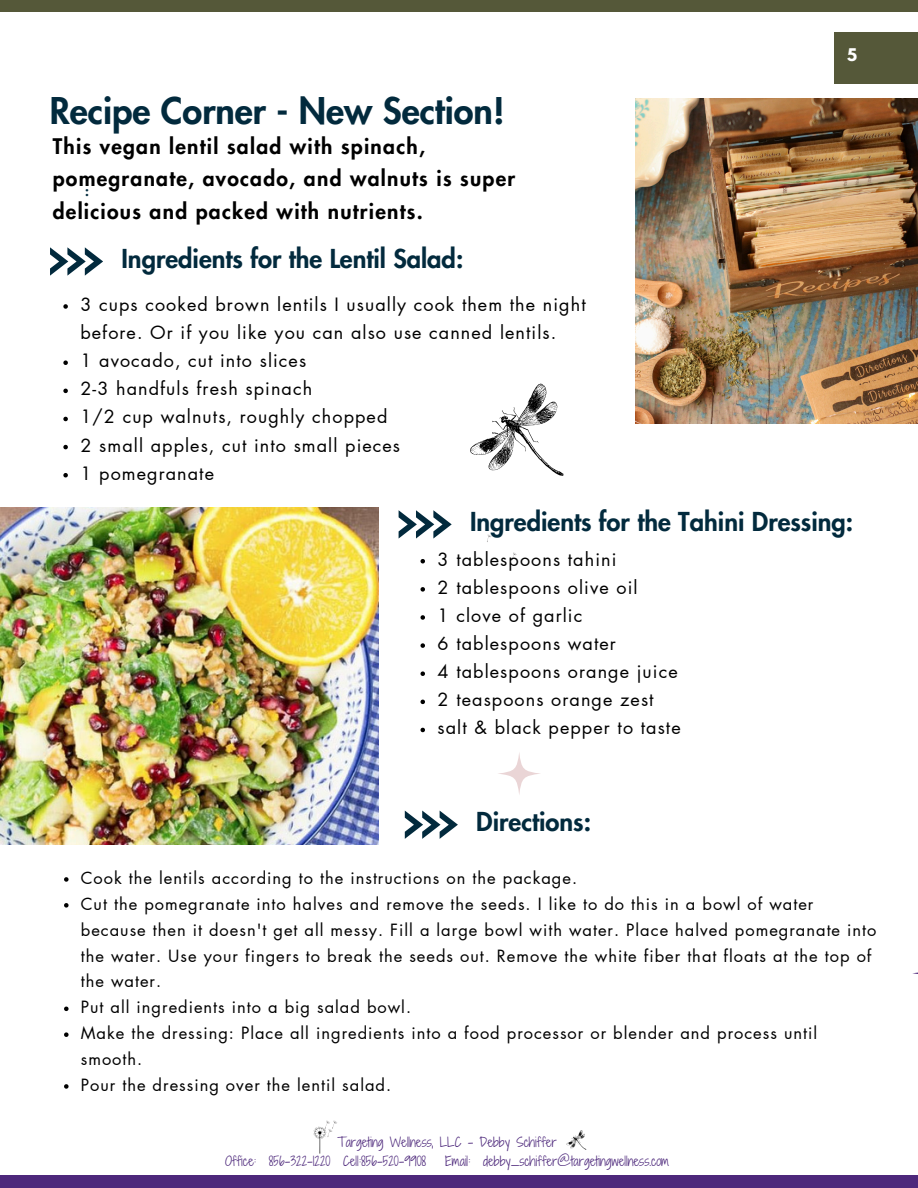
<style>
.page{position:relative;width:918px;height:1188px;background:#fff}
.page>*{position:absolute;margin:0;border:0;box-sizing:border-box;transform-origin:0 0}
.t1{font:800 36px "Futura LT Pro";color:#022a3d}
.t2{font:800 25.5px "Futura LT Pro";color:#022a3d}
.t3{font:800 21px/32.7px "Futura LT Pro";letter-spacing:.06em;color:#000}
.t4{font:18px/28.2px "Futura LT Pro";letter-spacing:.06em;color:#000}
.t5{font:16.5px/25.8px "Futura LT Pro";letter-spacing:.06em;color:#000}
.t6{font:700 15.45px "League Spartan";color:#fff}
.t7{font:800 13.5px "Futura LT Pro";color:#022a3d}
.t8{font:12.6px/18.9px "Shadows Into Light Two";color:#4d287b}
</style>
<div class="page">
<div style="left:0;top:0;width:918px;height:12px;background:#555839"></div>
<div style="left:0;top:1175px;width:918px;height:13px;background:#4d287b"></div>
<div style="left:834px;top:32px;width:84px;height:52px;background:#555839"></div>
<svg style="left:498px;top:753px;width:42px;height:42px"></svg>
<svg style="left:314px;top:1120px;width:23px;height:34px"></svg>
<svg style="left:566px;top:1130px;width:20px;height:20px"></svg>
<svg style="left:487px;top:534px;width:4px;height:8px"></svg>
<svg style="left:470px;top:384px;width:94px;height:92px"></svg>
<svg style="left:512px;top:552px;width:5px;height:8px"></svg>
<img style="left:636px;top:99px;width:282px;height:325px">
<svg style="left:63px;top:304px;width:5px;height:5px"></svg>
<svg style="left:63px;top:360px;width:5px;height:5px"></svg>
<svg style="left:63px;top:389px;width:5px;height:4px"></svg>
<svg style="left:63px;top:417px;width:5px;height:4px"></svg>
<svg style="left:63px;top:445px;width:5px;height:4px"></svg>
<svg style="left:63px;top:473px;width:5px;height:4px"></svg>
<svg style="left:50px;top:247px;width:53px;height:28px"></svg>
<svg style="left:399px;top:510px;width:52px;height:28px"></svg>
<svg style="left:421px;top:559px;width:4px;height:4px"></svg>
<svg style="left:421px;top:587px;width:4px;height:5px"></svg>
<svg style="left:421px;top:615px;width:4px;height:5px"></svg>
<svg style="left:421px;top:643px;width:4px;height:5px"></svg>
<svg style="left:421px;top:671px;width:4px;height:5px"></svg>
<svg style="left:421px;top:700px;width:4px;height:4px"></svg>
<svg style="left:421px;top:728px;width:4px;height:4px"></svg>
<img style="left:0;top:507px;width:379px;height:338px">
<svg style="left:64px;top:877px;width:5px;height:5px"></svg>
<svg style="left:64px;top:903px;width:5px;height:5px"></svg>
<svg style="left:64px;top:1007px;width:5px;height:4px"></svg>
<svg style="left:64px;top:1032px;width:5px;height:5px"></svg>
<svg style="left:64px;top:1084px;width:5px;height:5px"></svg>
<svg style="left:405px;top:811px;width:53px;height:28px"></svg>
<p class="t1" style="left:50px;top:95px;width:456px">Recipe Corner - New Section!</p>
<p class="t3" style="left:53px;top:131px;width:464px">This vegan lentil salad with spinach, pomegranate, avocado, and walnuts is super delicious and packed with nutrients.</p>
<p class="t7" style="left:85px;top:185px;width:5px">:</p>
<p class="t2" style="left:122px;top:247px;width:343px">Ingredients for the Lentil Salad:</p>
<p class="t4" style="left:80px;top:291px;width:507px">3 cups cooked brown lentils I usually cook them the night before. Or if you like you can also use canned lentils.</p>
<h3 class="t4" style="left:80px;top:347px;width:227px">1 avocado, cut into slices</h3>
<p class="t4" style="left:80px;top:375px;width:233px">2-3 handfuls fresh spinach</p>
<h2 class="t4" style="left:80px;top:404px;width:308px">1/2 cup walnuts, roughly chopped</h2>
<p class="t4" style="left:80px;top:432px;width:321px">2 small apples, cut into small pieces</p>
<p class="t4" style="left:80px;top:460px;width:135px">1 pomegranate</p>
<p class="t6" style="left:847px;top:47px;width:11px">5</p>
<p class="t2" style="left:470px;top:510px;width:385px">Ingredients for the Tahini Dressing:</p>
<p class="t4" style="left:438px;top:546px;width:180px">3 tablespoons tahini</p>
<p class="t4" style="left:438px;top:574px;width:201px">2 tablespoons olive oil</p>
<p class="t4" style="left:438px;top:602px;width:146px">1 clove of garlic</p>
<p class="t4" style="left:438px;top:630px;width:180px">6 tablespoons water</p>
<p class="t4" style="left:438px;top:658px;width:242px">4 tablespoons orange juice</p>
<p class="t4" style="left:438px;top:686px;width:218px">2 teaspoons orange zest</p>
<h2 class="t4" style="left:438px;top:715px;width:245px">salt &amp; black pepper to taste</h2>
<p class="t2" style="left:476px;top:810px;width:116px">Directions:</p>
<p class="t5" style="left:81px;top:866px;width:498px">Cook the lentils according to the instructions on the package.</p>
<p class="t5" style="left:81px;top:892px;width:797px">Cut the pomegranate into halves and remove the seeds. I like to do this in a bowl of water because then it doesn't get all messy. Fill a large bowl with water. Place halved pomegranate into the water. Use your fingers to break the seeds out. Remove the white fiber that floats at the top of the water.</p>
<p class="t5" style="left:81px;top:995px;width:332px">Put all ingredients into a big salad bowl.</p>
<p class="t5" style="left:81px;top:1021px;width:738px">Make the dressing: Place all ingredients into a food processor or blender and process until smooth.</p>
<p class="t5" style="left:81px;top:1073px;width:312px">Pour the dressing over the lentil salad.</p>
<p class="t8" style="left:225px;top:1133px;width:333px;text-indent:112px">Targeting Wellness, LLC - Debby Schiffer<br>Office: 856-322-1220 Cell:856-520-9908</p>
<p class="t8" style="left:445px;top:1152px;width:225px">Email: debby_schiffer@targetingwellness.com</p>
</div>
